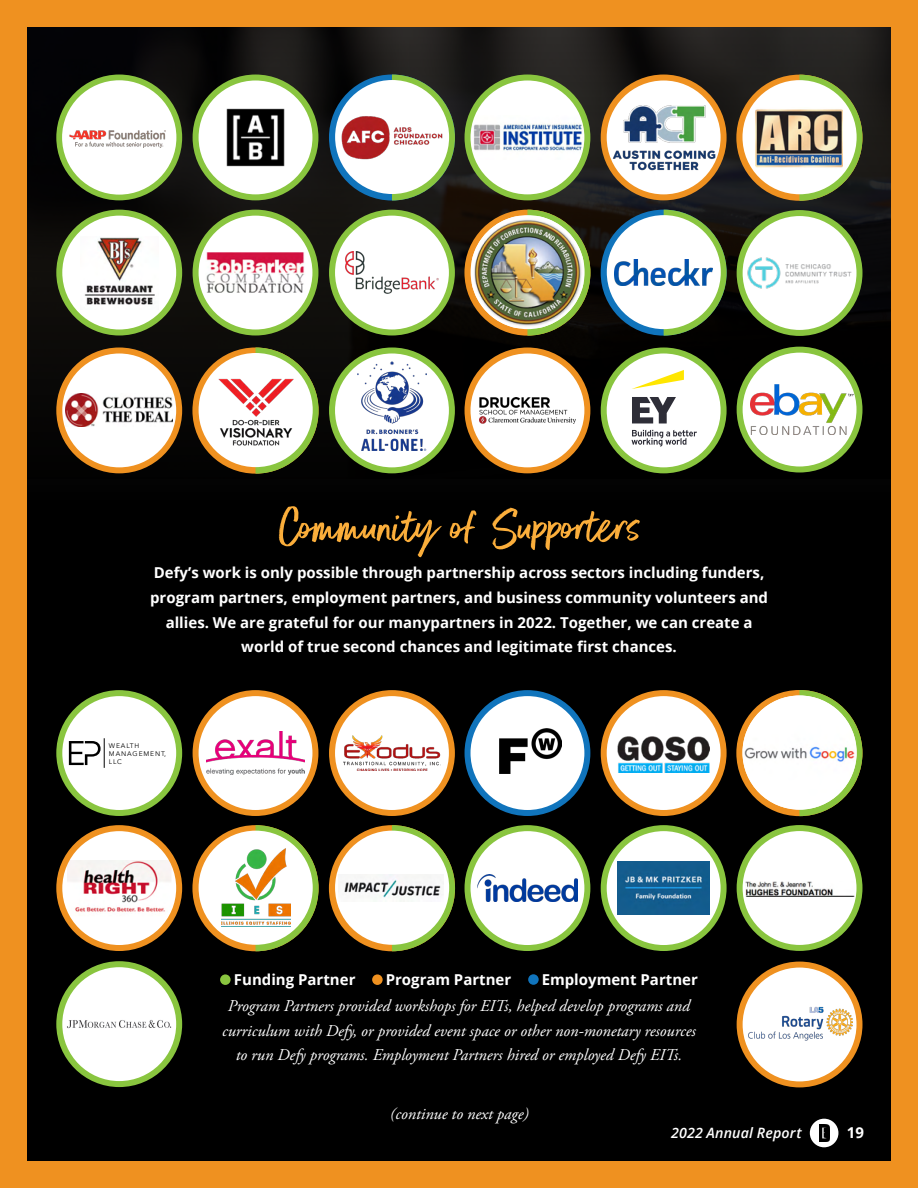
<style>
.page{position:relative;width:918px;height:1188px;background:#ef9120}
.page>*{position:absolute;margin:0;border:0;box-sizing:border-box;transform-origin:0 0}
.t1{font:54px "Better Times";color:#fbae3b}
.t2{font:italic 16.5px/24.8px "Adobe Garamond Pro";color:#fff;text-align:center}
.t3{font:700 15px/24.8px "Open Sans";color:#fff;text-align:center}
.t4{font:italic 600 14.25px "Open Sans";letter-spacing:.01em;color:#fff}
.t5{font:6.6px/7.9px "Avenir";letter-spacing:.13em;color:#000}
</style>
<div class="page">
<div style="left:27px;top:27px;width:864px;height:1134px;background:#000"></div>
<img style="left:27px;top:27px;width:864px;height:447px">
<div style="left:740px;top:965px;width:120px;height:119px;background:#fff;border-radius:50%"></div>
<img style="left:746px;top:1004px;width:107px;height:37px">
<div style="left:737px;top:962px;width:126px;height:125px;border:6px solid #ef9120;border-radius:50%"></div>
<div style="left:740px;top:828px;width:120px;height:120px;background:#fff;border-radius:50%"></div>
<img style="left:746px;top:882px;width:108px;height:15px">
<div style="left:737px;top:825px;width:126px;height:126px;border:6px solid #89c53f;border-radius:50%"></div>
<svg style="left:59px;top:828px;width:120px;height:120px;fill:#fff"></svg>
<img style="left:67px;top:860px;width:104px;height:56px">
<div style="left:56px;top:825px;width:126px;height:126px;border:6px solid #ef9120;border-radius:50%"></div>
<div style="left:468px;top:828px;width:119px;height:120px;background:#fff;border-radius:50%"></div>
<img style="left:478px;top:875px;width:99px;height:26px">
<div style="left:465px;top:825px;width:125px;height:126px;border:6px solid #89c53f;border-radius:50%"></div>
<svg style="left:604px;top:828px;width:120px;height:120px;fill:#fff"></svg>
<img style="left:618px;top:862px;width:91px;height:52px">
<div style="left:601px;top:825px;width:126px;height:126px;border:6px solid #89c53f;border-radius:50%"></div>
<div style="left:329px;top:825px;width:126px;height:126px;background:#ef9120;border-radius:50%"></div>
<svg style="left:392px;top:825px;width:63px;height:126px"></svg>
<div style="left:335px;top:831px;width:114px;height:114px;background:#fff;border-radius:50%"></div>
<img style="left:341px;top:875px;width:103px;height:27px">
<svg style="left:192px;top:825px;width:127px;height:126px"></svg>
<svg style="left:256px;top:825px;width:63px;height:126px"></svg>
<div style="left:199px;top:831px;width:114px;height:114px;background:#fff;border-radius:50%"></div>
<img style="left:221px;top:848px;width:69px;height:77px">
<div style="left:736px;top:690px;width:126px;height:126px;background:#ef9120;border-radius:50%"></div>
<svg style="left:799px;top:690px;width:63px;height:126px"></svg>
<img style="left:742px;top:696px;width:115px;height:114px;border-radius:57px">
<div style="left:740px;top:350px;width:120px;height:120px;background:#fff;border-radius:50%"></div>
<img style="left:751px;top:384px;width:102px;height:51px">
<div style="left:737px;top:347px;width:126px;height:125px;border:6px solid #89c53f;border-radius:50%"></div>
<svg style="left:332px;top:350px;width:120px;height:120px;fill:#fff"></svg>
<img style="left:358px;top:362px;width:68px;height:89px">
<div style="left:329px;top:348px;width:126px;height:125px;border:6px solid #89c53f;border-radius:50%"></div>
<div style="left:59px;top:350px;width:120px;height:120px;background:#fff;border-radius:50%"></div>
<img style="left:66px;top:394px;width:107px;height:33px">
<div style="left:56px;top:348px;width:126px;height:125px;border:6px solid #ef9120;border-radius:50%"></div>
<svg style="left:192px;top:347px;width:127px;height:127px"></svg>
<svg style="left:256px;top:347px;width:63px;height:127px"></svg>
<img style="left:199px;top:353px;width:114px;height:114px;border-radius:57px">
<div style="left:604px;top:350px;width:120px;height:120px;background:#fff;border-radius:50%"></div>
<svg style="left:632px;top:370px;width:65px;height:77px"></svg>
<div style="left:601px;top:348px;width:126px;height:125px;border:6px solid #89c53f;border-radius:50%"></div>
<div style="left:468px;top:350px;width:119px;height:120px;background:#fff;border-radius:50%"></div>
<img style="left:479px;top:397px;width:97px;height:27px">
<div style="left:465px;top:348px;width:125px;height:125px;border:6px solid #ef9120;border-radius:50%"></div>
<div style="left:740px;top:213px;width:120px;height:120px;background:#fff;border-radius:50%"></div>
<img style="left:748px;top:257px;width:103px;height:32px">
<div style="left:737px;top:210px;width:126px;height:126px;border:6px solid #89c53f;border-radius:50%"></div>
<svg style="left:59px;top:213px;width:120px;height:120px;fill:#fff"></svg>
<div style="left:56px;top:210px;width:126px;height:126px;border:6px solid #89c53f;border-radius:50%"></div>
<img style="left:80px;top:236px;width:78px;height:73px">
<div style="left:332px;top:213px;width:120px;height:120px;background:#fff;border-radius:50%"></div>
<img style="left:345px;top:251px;width:94px;height:43px">
<div style="left:329px;top:210px;width:126px;height:126px;border:6px solid #89c53f;border-radius:50%"></div>
<div style="left:196px;top:213px;width:119px;height:120px;background:#fff;border-radius:50%"></div>
<img style="left:206px;top:252px;width:98px;height:41px">
<div style="left:193px;top:210px;width:125px;height:126px;border:6px solid #89c53f;border-radius:50%"></div>
<svg style="left:464px;top:210px;width:126px;height:126px"></svg>
<svg style="left:527px;top:210px;width:63px;height:126px"></svg>
<img style="left:472px;top:216px;width:111px;height:112px">
<div style="left:601px;top:210px;width:126px;height:126px;background:#1074bc;border-radius:50%"></div>
<svg style="left:664px;top:210px;width:63px;height:126px"></svg>
<div style="left:607px;top:215px;width:114px;height:114px;background:#fff;border-radius:50%"></div>
<img style="left:615px;top:259px;width:97px;height:27px">
<div style="left:736px;top:75px;width:126px;height:126px;background:#ef9120;border-radius:50%"></div>
<svg style="left:799px;top:75px;width:63px;height:126px"></svg>
<div style="left:742px;top:80px;width:115px;height:114px;background:#fff;border-radius:50%"></div>
<img style="left:756px;top:109px;width:87px;height:59px">
<div style="left:604px;top:693px;width:120px;height:120px;background:#fff;border-radius:50%"></div>
<img style="left:618px;top:737px;width:91px;height:36px">
<div style="left:601px;top:690px;width:126px;height:126px;border:6px solid #ef9120;border-radius:50%"></div>
<div style="left:468px;top:693px;width:119px;height:120px;background:#fff;border-radius:50%"></div>
<img style="left:500px;top:728px;width:62px;height:45px">
<div style="left:465px;top:690px;width:125px;height:126px;border:6px solid #1074bc;border-radius:50%"></div>
<div style="left:332px;top:693px;width:120px;height:120px;background:#fff;border-radius:50%"></div>
<img style="left:343px;top:736px;width:98px;height:34px">
<div style="left:329px;top:690px;width:126px;height:126px;border:6px solid #ef9120;border-radius:50%"></div>
<div style="left:196px;top:693px;width:119px;height:120px;background:#fff;border-radius:50%"></div>
<img style="left:207px;top:731px;width:98px;height:44px">
<div style="left:193px;top:690px;width:125px;height:126px;border:6px solid #ef9120;border-radius:50%"></div>
<div style="left:59px;top:693px;width:120px;height:120px;background:#fff;border-radius:50%"></div>
<svg style="left:69px;top:741px;width:32px;height:24px"></svg>
<hr style="left:104px;top:738px;width:1px;height:30px;background:#000">
<div style="left:56px;top:690px;width:126px;height:126px;border:6px solid #89c53f;border-radius:50%"></div>
<div style="left:329px;top:75px;width:126px;height:126px;background:#1074bc;border-radius:50%"></div>
<svg style="left:392px;top:75px;width:63px;height:126px"></svg>
<div style="left:335px;top:80px;width:114px;height:114px;background:#fff;border-radius:50%"></div>
<img style="left:337px;top:114px;width:110px;height:47px">
<div style="left:59px;top:77px;width:120px;height:121px;background:#fff;border-radius:50%"></div>
<img style="left:69px;top:131px;width:97px;height:17px">
<div style="left:56px;top:75px;width:126px;height:125px;border:6px solid #89c53f;border-radius:50%"></div>
<div style="left:196px;top:78px;width:119px;height:119px;background:#fff;border-radius:50%"></div>
<img style="left:226px;top:108px;width:86px;height:59px">
<div style="left:193px;top:75px;width:125px;height:125px;border:6px solid #89c53f;border-radius:50%"></div>
<div style="left:468px;top:78px;width:119px;height:119px;background:#fff;border-radius:50%"></div>
<img style="left:472px;top:115px;width:111px;height:45px">
<div style="left:465px;top:75px;width:125px;height:125px;border:6px solid #89c53f;border-radius:50%"></div>
<svg style="left:604px;top:78px;width:120px;height:119px;fill:#fff"></svg>
<img style="left:607px;top:98px;width:114px;height:79px">
<div style="left:601px;top:75px;width:126px;height:125px;border:6px solid #ef9120;border-radius:50%"></div>
<div style="left:59px;top:964px;width:120px;height:120px;background:#fff;border-radius:50%"></div>
<img style="left:67px;top:1020px;width:105px;height:8px">
<div style="left:56px;top:961px;width:126px;height:126px;border:6px solid #89c53f;border-radius:50%"></div>
<div style="left:372px;top:974px;width:11px;height:11px;background:#ef9120;border-radius:50%"></div>
<div style="left:528px;top:974px;width:11px;height:11px;background:#1074bc;border-radius:50%"></div>
<div style="left:220px;top:974px;width:11px;height:11px;background:#89c53f;border-radius:50%"></div>
<div style="left:810px;top:1119px;width:28px;height:28px;background:#fff;border-radius:50%"></div>
<img style="left:819px;top:1124px;width:11px;height:18px">
<p class="t1" style="left:277px;top:497px;width:366px">Community of Supporters</p>
<p class="t3" style="left:150px;top:560px;width:619px">Defy’s work is only possible through partnership across sectors including funders, program partners, employment partners, and business community volunteers and allies. We are grateful for our manypartners in 2022. Together, we can create a world of true second chances and legitimate first chances.</p>
<p class="t5" style="left:109px;top:742px;width:59px">WEALTH<br>MANAGEMENT,<br>LLC</p>
<p class="t3" style="left:234px;top:967px;width:123px">Funding Partner</p>
<p class="t3" style="left:386px;top:967px;width:127px">Program Partner</p>
<p class="t3" style="left:542px;top:967px;width:158px">Employment Partner</p>
<p class="t2" style="left:222px;top:994px;width:475px">Program Partners provided workshops for EITs, helped develop programs and curriculum with Defy, or provided event space or other non-monetary resources to run Defy programs. Employment Partners hired or employed Defy EITs.</p>
<p class="t2" style="left:390px;top:1102px;width:140px">(continue to next page)</p>
<p class="t4" style="left:671px;top:1123px;width:132px">2022 Annual Report</p>
<p class="t3" style="left:847px;top:1120px;width:19px">19</p>
</div>
